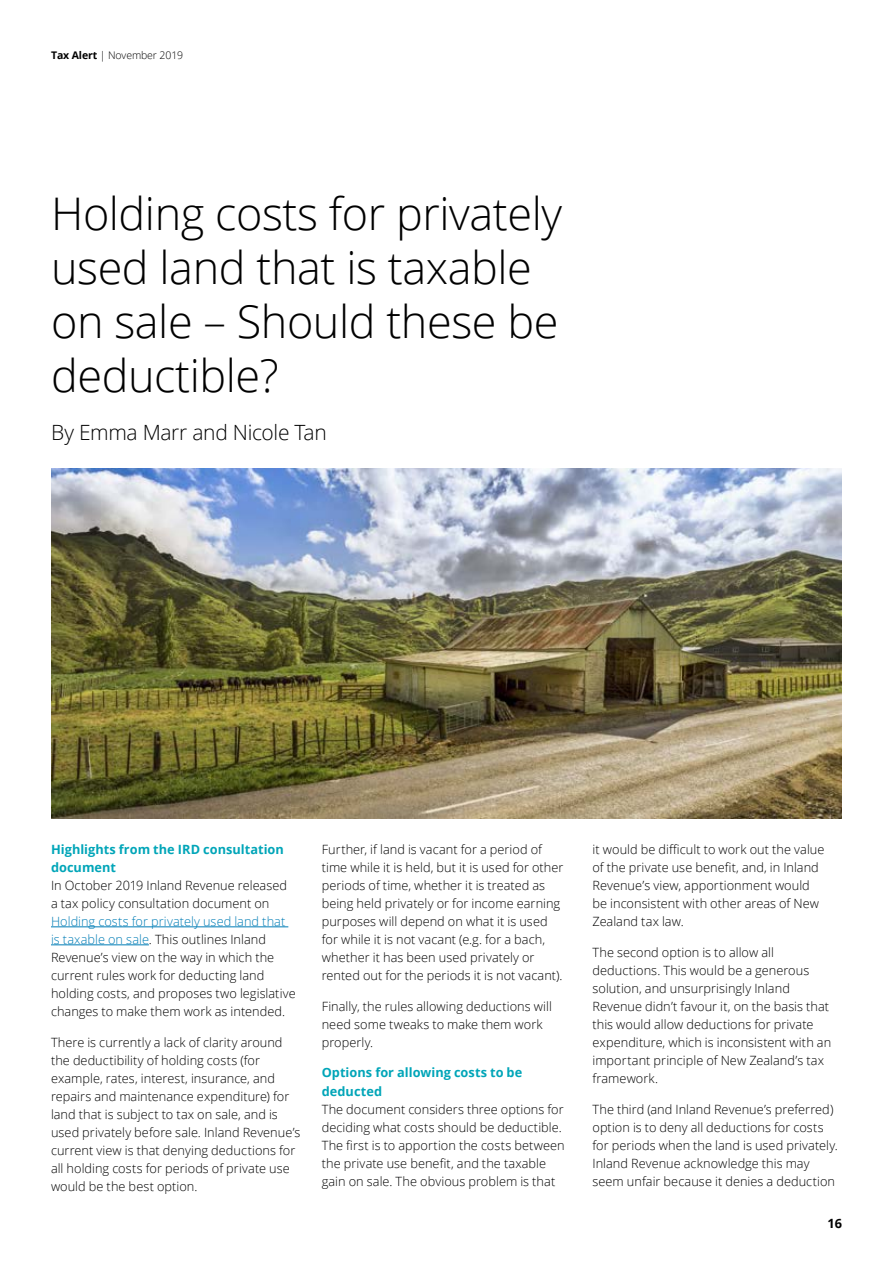
<style>
.page{position:relative;width:893px;height:1263px;background:#fff}
.page>*{position:absolute;margin:0;border:0;box-sizing:border-box;transform-origin:0 0}
.t1{font:300 45px/54px "Open Sans";letter-spacing:-.01em;color:#000}
.t2{font:300 21px "Open Sans";letter-spacing:-.015em;color:#000}
.t3{font:300 12.75px/18px "Open Sans";letter-spacing:.005em;color:#000}
.t4{font:700 12.75px/18px "Open Sans";letter-spacing:.005em;color:#00a5b8}
.t5{font:700 12.75px "Open Sans";color:#000}
.t6{font:300 10.5px "Open Sans";letter-spacing:-.01em;color:#000}
.s1{font-weight:700}
.s2{color:#007db6}
</style>
<div class="page">
<img style="left:51px;top:469px;width:791px;height:349px">
<hr style="left:51px;top:926px;width:237px;height:1px;background:#007db6">
<hr style="left:51px;top:944px;width:98px;height:1px;background:#007db6">
<p class="t6" style="left:51px;top:48px;width:134px"><span class="s1">Tax Alert</span> | November 2019</p>
<h1 class="t1" style="left:51px;top:185px;width:513px">Holding costs for privately used land that is taxable on sale – Should these be deductible?</h1>
<h2 class="t2" style="left:51px;top:418px;width:277px">By Emma Marr and Nicole Tan</h2>
<p class="t4" style="left:51px;top:840px;width:234px">Highlights from the IRD consultation document</p>
<p class="t3" style="left:51px;top:876px;width:238px">In October 2019 Inland Revenue released a tax policy consultation document on</p>
<p class="t3" style="left:51px;top:912px;width:246px"><span class="s2">Holding costs for privately used land that is taxable on sale</span>. This outlines Inland Revenue’s view on the way in which the current rules work for deducting land holding costs, and proposes two legislative changes to make them work as intended.</p>
<p class="t3" style="left:51px;top:1033px;width:251px">There is currently a lack of clarity around the deductibility of holding costs (for example, rates, interest, insurance, and repairs and maintenance expenditure) for land that is subject to tax on sale, and is used privately before sale. Inland Revenue’s current view is that denying deductions for all holding costs for periods of private use would be the best option.</p>
<p class="t3" style="left:322px;top:840px;width:243px">Further, if land is vacant for a period of time while it is held, but it is used for other periods of time, whether it is treated as being held privately or for income earning purposes will depend on what it is used for while it is not vacant (e.g. for a bach, whether it has been used privately or rented out for the periods it is not vacant).</p>
<p class="t3" style="left:322px;top:997px;width:232px">Finally, the rules allowing deductions will need some tweaks to make them work properly.</p>
<p class="t4" style="left:322px;top:1063px;width:202px">Options for allowing costs to be deducted</p>
<p class="t3" style="left:322px;top:1099px;width:245px">The document considers three options for deciding what costs should be deductible.<br>The first is to apportion the costs between the private use benefit, and the taxable gain on sale. The obvious problem is that</p>
<p class="t3" style="left:592px;top:840px;width:233px">it would be difficult to work out the value of the private use benefit, and, in Inland Revenue’s view, apportionment would be inconsistent with other areas of New Zealand tax law.</p>
<p class="t3" style="left:592px;top:943px;width:240px">The second option is to allow all deductions. This would be a generous solution, and unsurprisingly Inland Revenue didn’t favour it, on the basis that this would allow deductions for private expenditure, which is inconsistent with an important principle of New Zealand’s tax framework.</p>
<p class="t3" style="left:592px;top:1099px;width:247px">The third (and Inland Revenue’s preferred) option is to deny all deductions for costs for periods when the land is used privately.<br>Inland Revenue acknowledge this may seem unfair because it denies a deduction</p>
<p class="t5" style="left:828px;top:1214px;width:16px">16</p>
</div>
